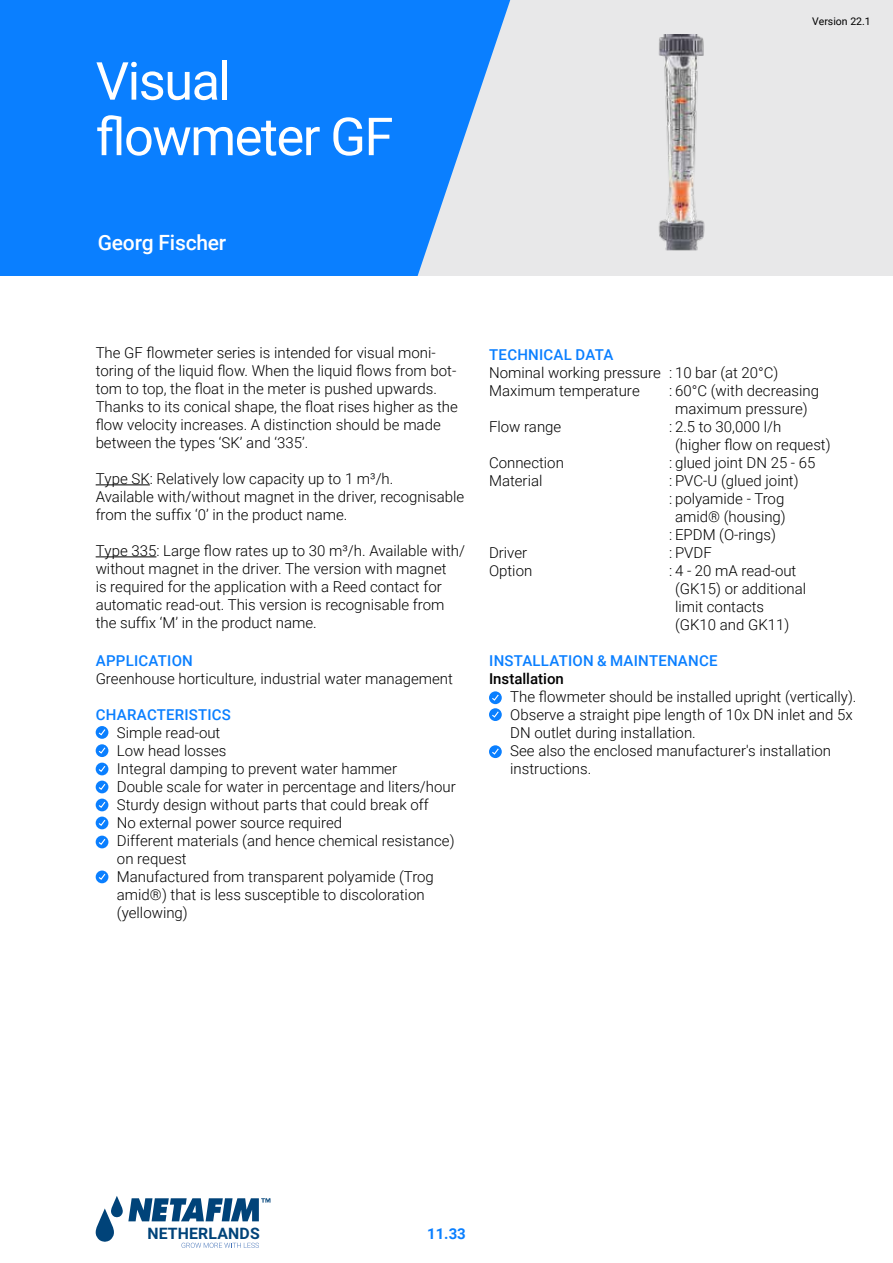
<style>
.page{position:relative;width:893px;height:1263px;background:#fff}
.page>*{position:absolute;margin:0;border:0;box-sizing:border-box;transform-origin:0 0}
.t1{font:52.5px/55.5px "Roboto";letter-spacing:-.03em;color:#fff}
.t2{font:500 21px "Roboto";letter-spacing:-.01em;color:#fff}
.t3{font:700 15.9px "Roboto";letter-spacing:.01em;color:#004379}
.t4{font:300 15px/18px "Roboto";color:#000}
.t5{font:500 15px "Roboto";letter-spacing:.015em;color:#0a7fff}
.t6{font:500 15px "Roboto";color:#000}
.t7{font:700 15px "Roboto";color:#0a7fff}
.t8{font:10.5px "Roboto";color:#000}
</style>
<div class="page">
<svg style="left:96px;top:1196px;width:174px;height:52px"></svg>
<div style="left:0;top:0;width:893px;height:276px;background:#e8e8e9"></div>
<svg style="left:0;top:0;width:510px;height:276px;background:#1d88fd"></svg>
<hr style="left:96px;top:484px;width:54px;height:1px;background:#000">
<hr style="left:96px;top:556px;width:60px;height:1px;background:#000">
<div style="left:96px;top:781px;width:12px;height:12px;background:#0a7fff;border-radius:50%"></div>
<svg style="left:97px;top:782px;width:10px;height:8px"></svg>
<svg style="left:96px;top:744px;width:12px;height:13px"></svg>
<svg style="left:97px;top:746px;width:10px;height:8px"></svg>
<svg style="left:96px;top:726px;width:12px;height:13px"></svg>
<svg style="left:97px;top:728px;width:10px;height:8px"></svg>
<img style="left:658px;top:34px;width:47px;height:217px">
<div style="left:96px;top:799px;width:12px;height:12px;background:#0a7fff;border-radius:50%"></div>
<svg style="left:97px;top:800px;width:10px;height:8px"></svg>
<div style="left:96px;top:836px;width:12px;height:12px;background:#0a7fff;border-radius:50%"></div>
<svg style="left:97px;top:837px;width:10px;height:8px"></svg>
<svg style="left:489px;top:708px;width:13px;height:13px"></svg>
<svg style="left:491px;top:710px;width:9px;height:8px"></svg>
<svg style="left:489px;top:691px;width:13px;height:13px"></svg>
<svg style="left:491px;top:693px;width:9px;height:9px"></svg>
<svg style="left:489px;top:745px;width:13px;height:13px"></svg>
<svg style="left:491px;top:747px;width:9px;height:8px"></svg>
<div style="left:96px;top:763px;width:12px;height:12px;background:#0a7fff;border-radius:50%"></div>
<svg style="left:97px;top:764px;width:10px;height:8px"></svg>
<svg style="left:96px;top:870px;width:12px;height:13px"></svg>
<svg style="left:97px;top:872px;width:10px;height:9px"></svg>
<svg style="left:96px;top:816px;width:12px;height:13px"></svg>
<svg style="left:97px;top:818px;width:10px;height:9px"></svg>
<h1 class="t1" style="left:96px;top:51px;width:299px">Visual flowmeter GF</h1>
<h2 class="t2" style="left:98px;top:228px;width:130px">Georg Fischer</h2>
<p class="t8" style="left:812px;top:14px;width:60px">Version 22.1</p>
<p class="t4" style="left:96px;top:343px;width:364px">The GF flowmeter series is intended for visual moni&shy;toring of the liquid flow. When the liquid flows from bot&shy;tom to top, the float in the meter is pushed upwards.<br>Thanks to its conical shape, the float rises higher as the flow velocity increases. A distinction should be made between the types ‘SK’ and ‘335’.</p>
<p class="t4" style="left:96px;top:469px;width:370px">Type SK: Relatively low capacity up to 1 m³/h.<br>Available with/without magnet in the driver, recognisable from the suffix ‘0’ in the product name.</p>
<p class="t4" style="left:96px;top:541px;width:371px">Type 335: Large flow rates up to 30 m³/h. Available with/ without magnet in the driver. The version with magnet<br>is required for the application with a Reed contact for automatic read-out. This version is recognisable from the suffix ‘M’ in the product name.</p>
<p class="t5" style="left:96px;top:650px;width:98px">APPLICATION</p>
<p class="t4" style="left:96px;top:669px;width:359px">Greenhouse horticulture, industrial water management</p>
<p class="t5" style="left:96px;top:704px;width:137px">CHARACTERISTICS</p>
<p class="t4" style="left:117px;top:723px;width:340px">Simple read-out<br>Low head losses<br>Integral damping to prevent water hammer<br>Double scale for water in percentage and liters/hour Sturdy design without parts that could break off<br>No external power source required<br>Different materials (and hence chemical resistance) on request<br>Manufactured from transparent polyamide (Trog amid®) that is less susceptible to discoloration (yellowing)</p>
<p class="t5" style="left:489px;top:344px;width:126px">TECHNICAL DATA</p>
<p class="t4" style="left:489px;top:363px;width:291px">Nominal working pressure : 10 bar (at 20°C)<br>Maximum temperature</p>
<p class="t4" style="left:669px;top:381px;width:151px;text-align:center">: 60°C (with decreasing maximum pressure)</p>
<p class="t4" style="left:489px;top:417px;width:74px">Flow range</p>
<p class="t4" style="left:675px;top:417px;width:157px;text-indent:-6px">: 2.5 to 30,000 l/h (higher flow on request)</p>
<p class="t4" style="left:489px;top:453px;width:76px">Connection</p>
<p class="t4" style="left:669px;top:453px;width:148px">: glued joint DN 25 - 65</p>
<p class="t4" style="left:489px;top:471px;width:55px">Material</p>
<p class="t4" style="left:669px;top:471px;width:131px">: PVC-U (glued joint)</p>
<p class="t4" style="left:669px;top:489px;width:117px">: polyamide - Trog</p>
<p class="t4" style="left:675px;top:507px;width:112px">amid® (housing)</p>
<p class="t4" style="left:669px;top:525px;width:108px">: EPDM (O-rings)</p>
<p class="t4" style="left:489px;top:543px;width:40px">Driver</p>
<p class="t4" style="left:669px;top:543px;width:44px">: PVDF</p>
<p class="t4" style="left:489px;top:561px;width:45px">Option</p>
<p class="t4" style="left:675px;top:561px;width:133px;text-indent:-6px">: 4 - 20 mA read-out (GK15) or additional limit contacts (GK10 and GK11)</p>
<p class="t5" style="left:489px;top:650px;width:230px">INSTALLATION &amp; MAINTENANCE</p>
<p class="t6" style="left:489px;top:668px;width:76px">Installation</p>
<p class="t4" style="left:510px;top:687px;width:348px">The flowmeter should be installed upright (vertically).<br>Observe a straight pipe length of 10x DN inlet and 5x DN outlet during installation.<br>See also the enclosed manufacturer's installation instructions.</p>
<p class="t3" style="left:147px;top:1223px;width:114px">NETHERLANDS</p>
<p class="t7" style="left:427px;top:1223px;width:40px">11.33</p>
</div>
